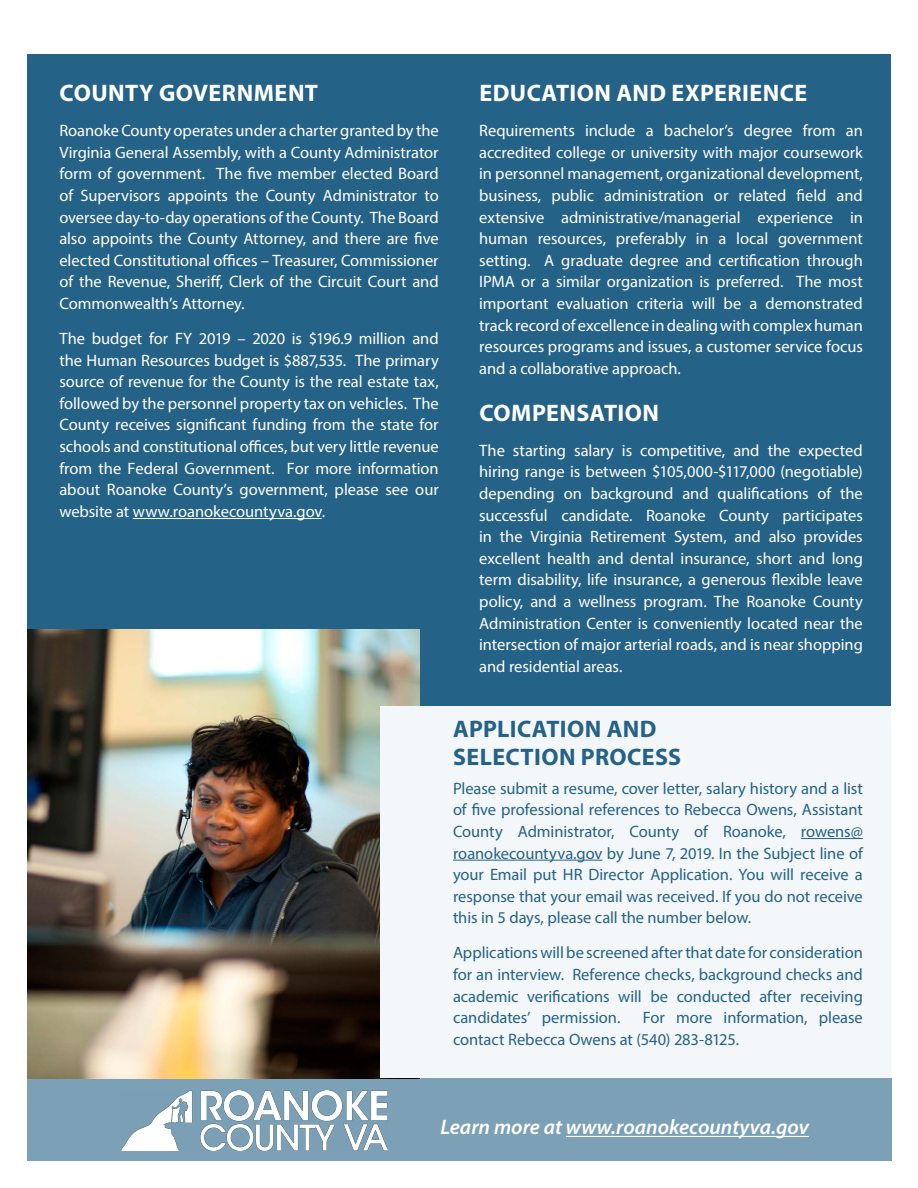
<style>
.page{position:relative;width:918px;height:1188px;background:#fff}
.page>*{position:absolute;margin:0;border:0;box-sizing:border-box;transform-origin:0 0}
.t1{font:700 24px "Myriad Pro";letter-spacing:.02em;color:#fff}
.t2{font:700 24px/28.8px "Myriad Pro";letter-spacing:.015em;color:#256287}
.t3{font:italic 600 21px "Myriad Pro";color:#fff}
.t4{font:16.5px/21.6px "Myriad Pro";letter-spacing:-.005em;color:#fff;text-align:justify}
.t5{font:16.5px/21.6px "Myriad Pro";letter-spacing:-.005em;color:#256287;text-align:justify}
</style>
<div class="page">
<div style="left:27px;top:54px;width:864px;height:1080px;background:#256287"></div>
<hr style="left:133px;top:518px;width:189px;height:1px;background:#fff">
<div style="left:27px;top:1078px;width:864px;height:83px;background:#7ca1b7"></div>
<hr style="left:566px;top:1136px;width:243px;height:1px;background:#fff">
<img style="left:122px;top:1091px;width:265px;height:59px">
<img style="left:27px;top:629px;width:392px;height:449px">
<div style="left:380px;top:706px;width:511px;height:372px;background:#f4f7f9"></div>
<hr style="left:801px;top:838px;width:62px;height:1px;background:#256287">
<hr style="left:453px;top:860px;width:150px;height:1px;background:#256287">
<h1 class="t1" style="left:60px;top:77px;width:260px">COUNTY GOVERNMENT</h1>
<p class="t4" style="left:59px;top:120px;width:381px">Roanoke County operates under a charter granted by the Virginia General Assembly, with a County Administrator form of government. The five member elected Board of Supervisors appoints the County Administrator to oversee day-to-day operations of the County. The Board also appoints the County Attorney, and there are five elected Constitutional offices – Treasurer, Commissioner of the Revenue, Sheriff, Clerk of the Circuit Court and Commonwealth’s Attorney.</p>
<p class="t4" style="left:59px;top:327px;width:381px">The budget for FY 2019 – 2020 is $196.9 million and the Human Resources budget is $887,535. The primary source of revenue for the County is the real estate tax, followed by the personnel property tax on vehicles. The County receives significant funding from the state for schools and constitutional offices, but very little revenue from the Federal Government. For more information about Roanoke County’s government, please see our website at www.roanokecountyva.gov.</p>
<h1 class="t1" style="left:479px;top:77px;width:329px">EDUCATION AND EXPERIENCE</h1>
<p class="t4" style="left:479px;top:120px;width:385px">Requirements include a bachelor’s degree from an accredited college or university with major coursework in personnel management, organizational development, business, public administration or related field and extensive administrative/managerial experience in human resources, preferably in a local government setting. A graduate degree and certification through IPMA or a similar organization is preferred. The most important evaluation criteria will be a demonstrated track record of excellence in dealing with complex human resources programs and issues, a customer service focus and a collaborative approach.</p>
<h1 class="t1" style="left:479px;top:397px;width:181px">COMPENSATION</h1>
<p class="t4" style="left:479px;top:439px;width:385px">The starting salary is competitive, and the expected hiring range is between $105,000-$117,000 (negotiable) depending on background and qualifications of the successful candidate. Roanoke County participates in the Virginia Retirement System, and also provides excellent health and dental insurance, short and long term disability, life insurance, a generous flexible leave policy, and a wellness program. The Roanoke County Administration Center is conveniently located near the intersection of major arterial roads, and is near shopping and residential areas.</p>
<h1 class="t2" style="left:453px;top:713px;width:229px">APPLICATION AND<br>SELECTION PROCESS</h1>
<p class="t5" style="left:453px;top:777px;width:411px">Please submit a resume, cover letter, salary history and a list of five professional references to Rebecca Owens, Assistant County Administrator, County of Roanoke, rowens@ roanokecountyva.gov by June 7, 2019. In the Subject line of your Email put HR Director Application. You will receive a response that your email was received. If you do not receive this in 5 days, please call the number below.</p>
<p class="t5" style="left:453px;top:942px;width:411px">Applications will be screened after that date for consideration for an interview. Reference checks, background checks and academic verifications will be conducted after receiving candidates’ permission.</p>
<p class="t5" style="left:453px;top:1007px;width:411px;text-indent:190px">For more information, please contact Rebecca Owens at (540) 283-8125.</p>
<p class="t3" style="left:440px;top:1114px;width:370px">Learn more at www.roanokecountyva.gov</p>
</div>
